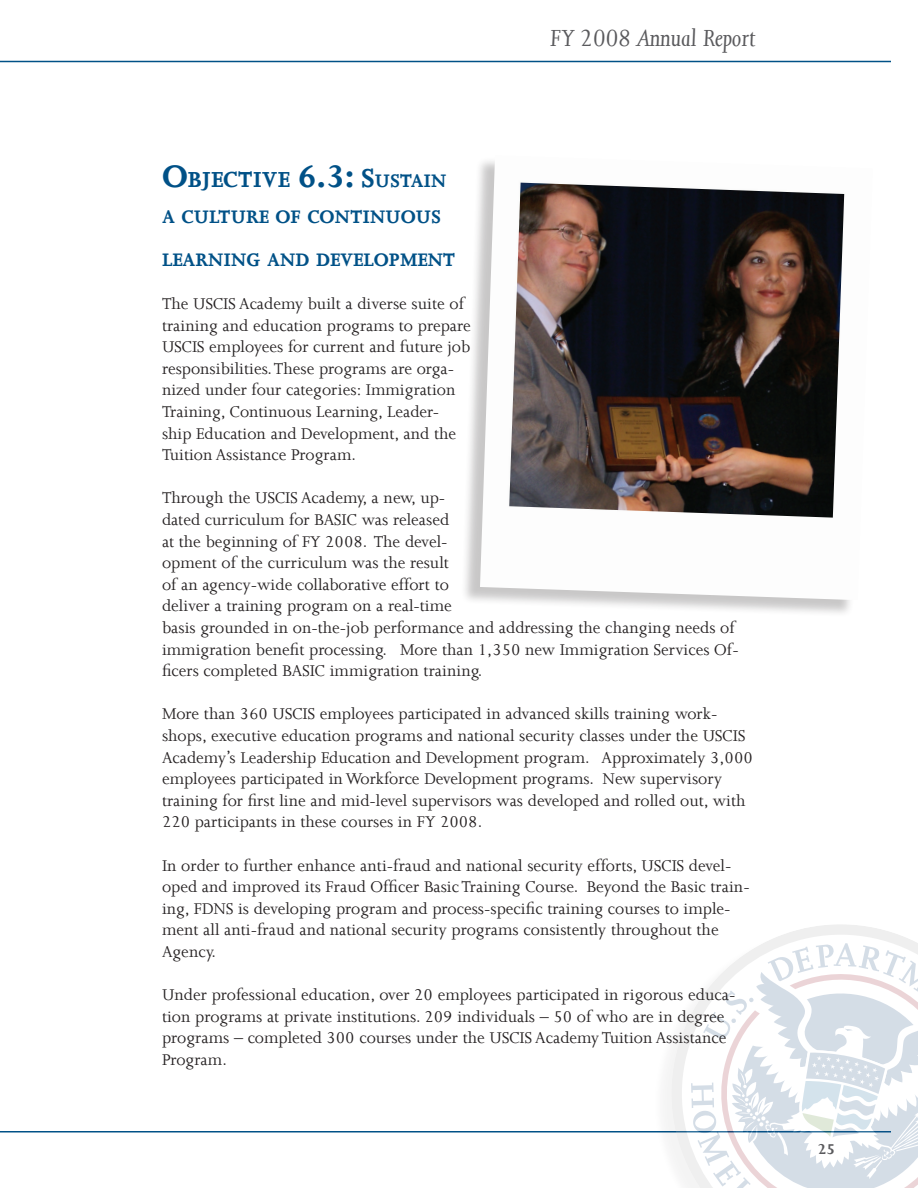
<style>
.page{position:relative;width:918px;height:1188px;background:#fff}
.page>*{position:absolute;margin:0;border:0;box-sizing:border-box;transform-origin:0 0}
.t1{font:italic 27px "Joanna";color:#5a5a5d}
.t2{font:700 25.2px "Joanna";color:#005187}
.t3{font:700 21px/43.2px "Joanna";color:#005187}
.t4{font:18px/21.6px "Joanna";color:#231f20}
.t5{font:700 16.5px "Joanna";color:#5a5a5d}
.s1{font-size:36px}
.s2{font-size:30px}
.s3{font-size:21px}
</style>
<div class="page">
<hr style="left:0;top:61px;width:891px;height:1px;background:#005187">
<hr style="left:0;top:1131px;width:891px;height:1px;background:#005187">
<svg style="left:656px;top:925px;width:257px;height:253px"></svg>
<svg style="left:686px;top:941px;width:232px;height:247px"></svg>
<div style="left:460px;top:157px;width:416px;height:467px;background:#231f20;opacity:.25"></div>
<img style="left:480px;top:157px;width:393px;height:443px">
<h1 class="t1" style="left:550px;top:21px;width:207px">FY 2008 Annual Report</h1>
<p class="t2" style="left:162px;top:164px;width:286px"><span class="s1">O</span>BJECTIVE <span class="s1">6.3:</span> <span class="s2">S</span><span class="s3">USTAIN</span></p>
<p class="t3" style="left:162px;top:194px;width:295px">A CULTURE OF CONTINUOUS<br>LEARNING AND DEVELOPMENT</p>
<p class="t4" style="left:162px;top:292px;width:310px">The USCIS Academy built a diverse suite of training and education programs to prepare USCIS employees for current and future job responsibilities. These programs are orga&shy;nized under four categories: Immigration Training, Continuous Learning, Leader&shy;ship Education and Development, and the Tuition Assistance Program.</p>
<p class="t4" style="left:162px;top:487px;width:578px">Through the USCIS Academy, a new, up-<br>dated curriculum for BASIC was released<br>at the beginning of FY 2008. The devel-<br>opment of the curriculum was the result<br>of an agency-wide collaborative effort to<br>deliver a training program on a real-time<br>basis grounded in on-the-job performance and addressing the changing needs of immigration benefit processing. More than 1,350 new Immigration Services Of&shy;ficers completed BASIC immigration training.</p>
<p class="t4" style="left:162px;top:703px;width:592px">More than 360 USCIS employees participated in advanced skills training work&shy;shops, executive education programs and national security classes under the USCIS Academy’s Leadership Education and Development program. Approximately 3,000 employees participated in Workforce Development programs. New supervisory training for first line and mid-level supervisors was developed and rolled out, with 220 participants in these courses in FY 2008.</p>
<p class="t4" style="left:162px;top:854px;width:589px">In order to further enhance anti-fraud and national security efforts, USCIS devel&shy;oped and improved its Fraud Officer Basic Training Course. Beyond the Basic train&shy;ing, FDNS is developing program and process-specific training courses to imple&shy;ment all anti-fraud and national security programs consistently throughout the Agency.</p>
<p class="t4" style="left:162px;top:983px;width:575px">Under professional education, over 20 employees participated in rigorous educa&shy;tion programs at private institutions. 209 individuals – 50 of who are in degree programs – completed 300 courses under the USCIS Academy Tuition Assistance Program.</p>
<p class="t5" style="left:818px;top:1139px;width:19px">25</p>
</div>
